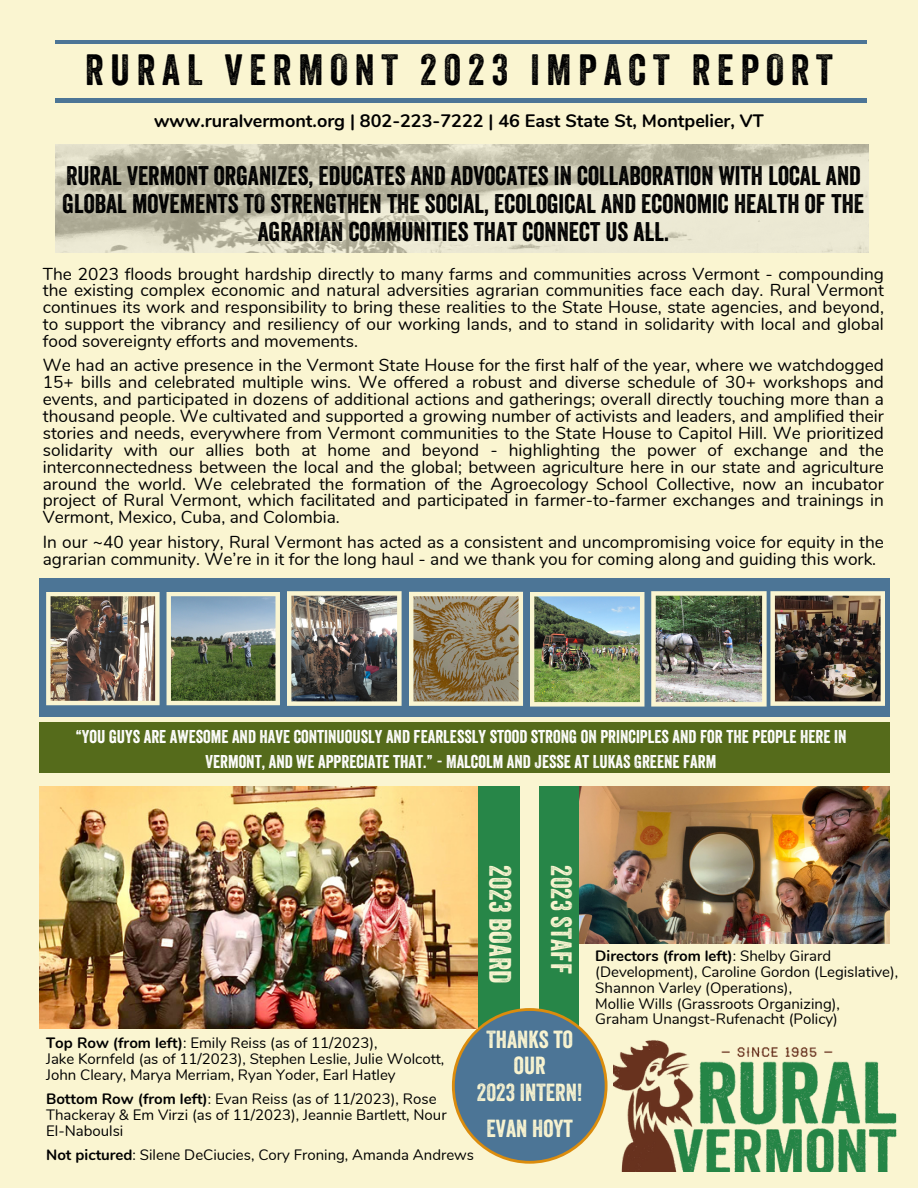
<style>
.page{position:relative;width:918px;height:1188px;background:#faf5d1}
.page>*{position:absolute;margin:0;border:0;box-sizing:border-box;transform-origin:0 0}
.t1{font:42.45px "Veneer";letter-spacing:.16em;color:#000}
.t2{font:30px "Veneer";color:#faf5d1}
.t3{font:28.5px "Veneer";color:#faf5d1}
.t4{font:26.1px/28.2px "Veneer";color:#000;text-align:center}
.t5{font:24px/26.2px "Veneer";color:#faf5d1;text-align:center}
.t6{font:18px/24.8px "Veneer";color:#fff;text-align:center}
.t7{font:700 18px "Nunito";color:#000}
.t8{font:17.25px/17px "Nunito";color:#000;text-align:justify}
.t9{font:15px/16px "Nunito";color:#000}
.s1{font-weight:700}
</style>
<div class="page">
<img style="left:613px;top:1040px;width:284px;height:132px">
<hr style="left:55px;top:40px;width:812px;height:4px;background:#4c7596">
<hr style="left:55px;top:99px;width:812px;height:3px;background:#4c7596">
<div style="left:477px;top:786px;width:43px;height:243px;background:#278648"></div>
<img style="left:55px;top:144px;width:814px;height:108px">
<img style="left:578px;top:786px;width:311px;height:158px">
<div style="left:539px;top:786px;width:39px;height:242px;background:#278648"></div>
<svg style="left:452px;top:1008px;width:156px;height:156px"></svg>
<div style="left:40px;top:578px;width:850px;height:139px;background:#4c7596"></div>
<img style="left:46px;top:592px;width:114px;height:113px">
<img style="left:651px;top:591px;width:234px;height:116px">
<img style="left:287px;top:591px;width:115px;height:115px">
<div style="left:40px;top:722px;width:850px;height:51px;background:#556b1b"></div>
<img style="left:530px;top:592px;width:114px;height:115px">
<svg style="left:409px;top:592px;width:114px;height:114px;background:#9d8d6d"></svg>
<svg style="left:167px;top:592px;width:113px;height:113px;background:#80917d"></svg>
<img style="left:40px;top:786px;width:437px;height:242px">
<h1 class="t1" style="left:85px;top:54px;width:749px">RURAL VERMONT 2023 IMPACT REPORT</h1>
<p class="t7" style="left:154px;top:109px;width:611px">www.ruralvermont.org | 802-223-7222 | 46 East State St, Montpelier, VT</p>
<h2 class="t4" style="left:63px;top:165px;width:803px">RURAL VERMONT ORGANIZES, EDUCATES AND ADVOCATES IN COLLABORATION WITH LOCAL AND<br>GLOBAL MOVEMENTS TO STRENGTHEN THE SOCIAL, ECOLOGICAL AND ECONOMIC HEALTH OF THE<br>AGRARIAN COMMUNITIES THAT CONNECT US ALL.</h2>
<p class="t8" style="left:43px;top:265px;width:843px">The 2023 floods brought hardship directly to many farms and communities across Vermont - compounding the existing complex economic and natural adversities agrarian communities face each day. Rural Vermont continues its work and responsibility to bring these realities to the State House, state agencies, and beyond, to support the vibrancy and resiliency of our working lands, and to stand in solidarity with local and global food sovereignty efforts and movements.</p>
<p class="t8" style="left:43px;top:357px;width:843px">We had an active presence in the Vermont State House for the first half of the year, where we watchdogged 15+ bills and celebrated multiple wins. We offered a robust and diverse schedule of 30+ workshops and events, and participated in dozens of additional actions and gatherings; overall directly touching more than a thousand people. We cultivated and supported a growing number of activists and leaders, and amplified their stories and needs, everywhere from Vermont communities to the State House to Capitol Hill. We prioritized solidarity with our allies both at home and beyond - highlighting the power of exchange and the interconnectedness between the local and the global; between agriculture here in our state and agriculture around the world. We celebrated the formation of the Agroecology School Collective, now an incubator project of Rural Vermont, which facilitated and participated in farmer-to-farmer exchanges and trainings in Vermont, Mexico, Cuba, and Colombia.</p>
<p class="t8" style="left:43px;top:534px;width:843px">In our ~40 year history, Rural Vermont has acted as a consistent and uncompromising voice for equity in the agrarian community. We’re in it for the long haul - and we thank you for coming along and guiding this work.</p>
<h3 class="t6" style="left:75px;top:727px;width:773px">“YOU GUYS ARE AWESOME AND HAVE CONTINUOUSLY AND FEARLESSLY STOOD STRONG ON PRINCIPLES AND FOR THE PEOPLE HERE IN<br>VERMONT, AND WE APPRECIATE THAT.” - MALCOLM AND JESSE AT LUKAS GREENE FARM</h3>
<p class="t2" style="left:511px;top:865px;width:120px;rotate:90deg">2023 BOARD</p>
<p class="t3" style="left:572px;top:865px;width:110px;rotate:90deg">2023 STAFF</p>
<p class="t5" style="left:477px;top:1030px;width:107px">THANKS TO<br>OUR<br>2023 INTERN!</p>
<p class="t5" style="left:487px;top:1118px;width:88px">EVAN HOYT</p>
<p class="t9" style="left:46px;top:1035px;width:333px"><span class="s1">Top Row (from left)</span>: Emily Reiss (as of 11/2023),</p>
<p class="t9" style="left:46px;top:1051px;width:400px">Jake Kornfeld (as of 11/2023), Stephen Leslie, Julie Wolcott,<br>John Cleary, Marya Merriam, Ryan Yoder, Earl Hatley</p>
<p class="t9" style="left:46px;top:1091px;width:402px"><span class="s1">Bottom Row (from left)</span>: Evan Reiss (as of 11/2023), Rose<br>Thackeray &amp; Em Virzi (as of 11/2023), Jeannie Bartlett, Nour</p>
<p class="t9" style="left:46px;top:1123px;width:79px">El-Naboulsi</p>
<p class="t9" style="left:46px;top:1147px;width:429px"><span class="s1">Not pictured</span>: Silene DeCiucies, Cory Froning, Amanda Andrews</p>
<p class="t9" style="left:595px;top:948px;width:304px"><span class="s1">Directors (from left)</span>: Shelby Girard (Development), Caroline Gordon (Legislative),</p>
<h5 class="t9" style="left:595px;top:980px;width:198px">Shannon Varley (Operations),</h5>
<p class="t9" style="left:595px;top:996px;width:246px">Mollie Wills (Grassroots Organizing),</p>
<h2 class="t9" style="left:595px;top:1011px;width:244px">Graham Unangst-Rufenacht (Policy)</h2>
</div>
